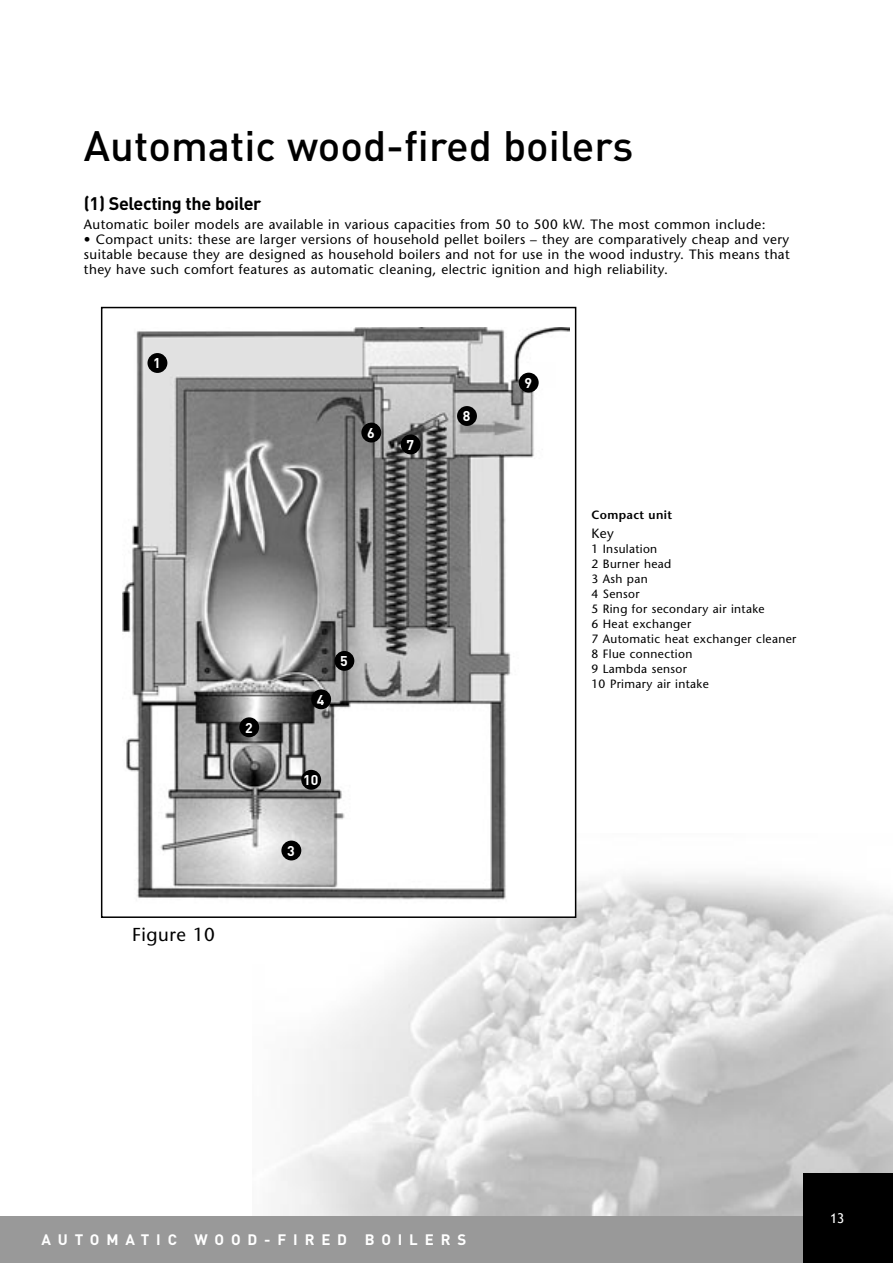
<style>
.page{position:relative;width:893px;height:1263px;background:#fff}
.page>*{position:absolute;margin:0;border:0;box-sizing:border-box;transform-origin:0 0}
.t1{font:500 42px "DIN";color:#000}
.t2{font:18.75px "Stone Sans";letter-spacing:.03em;color:#000}
.t3{font:700 18px "DIN";letter-spacing:-.02em;color:#000}
.t4{font:700 15px "DIN";letter-spacing:.455em;color:#fff}
.t5{font:700 14.1px "DIN";color:#fff}
.t6{font:13.5px/15px "Stone Sans";letter-spacing:.03em;color:#000;text-align:justify}
.t7{font:13.5px "Trebuchet MS";color:#fff}
.t8{font:12px/15px "Stone Sans";letter-spacing:.03em;color:#000}
.t9{font:600 12px "Stone Sans";letter-spacing:.03em;color:#000}
</style>
<div class="page">
<img style="left:280px;top:834px;width:612px;height:382px">
<div style="left:0;top:1216px;width:849px;height:47px;background:#999"></div>
<div style="left:803px;top:1174px;width:89px;height:89px;background:#000"></div>
<div style="left:102px;top:308px;width:473px;height:608px;background:#fff"></div>
<img style="left:123px;top:328px;width:446px;height:572px">
<div style="left:101px;top:307px;width:475px;height:611px;border:2px solid #000"></div>
<div style="left:147px;top:353px;width:20px;height:20px;background:#000;border-radius:50%"></div>
<div style="left:301px;top:770px;width:20px;height:20px;background:#000;border-radius:50%"></div>
<div style="left:239px;top:717px;width:20px;height:20px;background:#000;border-radius:50%"></div>
<div style="left:281px;top:841px;width:20px;height:19px;background:#000;border-radius:50%"></div>
<div style="left:311px;top:689px;width:20px;height:20px;background:#000;border-radius:50%"></div>
<div style="left:334px;top:651px;width:20px;height:20px;background:#000;border-radius:50%"></div>
<div style="left:361px;top:423px;width:20px;height:20px;background:#000;border-radius:50%"></div>
<div style="left:401px;top:435px;width:19px;height:19px;background:#000;border-radius:50%"></div>
<div style="left:457px;top:406px;width:20px;height:20px;background:#000;border-radius:50%"></div>
<div style="left:518px;top:373px;width:20px;height:20px;background:#000;border-radius:50%"></div>
<h1 class="t1" style="left:84px;top:131px;width:551px">Automatic wood-fired boilers</h1>
<h3 class="t3" style="left:84px;top:197px;width:179px">(1) Selecting the boiler</h3>
<p class="t6" style="left:84px;top:219px;width:683px">Automatic boiler models are available in various capacities from 50 to 500 kW. The most common include:</p>
<p class="t6" style="left:84px;top:234px;width:707px">• Compact units: these are larger versions of household pellet boilers – they are comparatively cheap and very suitable because they are designed as household boilers and not for use in the wood industry. This means that they have such comfort features as automatic cleaning, electric ignition and high reliability.</p>
<p class="t5" style="left:153px;top:358px;width:9px">1</p>
<p class="t5" style="left:367px;top:428px;width:9px">6</p>
<p class="t5" style="left:406px;top:440px;width:9px">7</p>
<p class="t5" style="left:463px;top:411px;width:9px">8</p>
<p class="t5" style="left:524px;top:378px;width:9px">9</p>
<p class="t5" style="left:245px;top:722px;width:9px">2</p>
<h2 class="t2" style="left:132px;top:927px;width:84px">Figure 10</h2>
<p class="t5" style="left:317px;top:695px;width:9px">4</p>
<p class="t5" style="left:340px;top:656px;width:9px">5</p>
<p class="t5" style="left:303px;top:775px;width:17px">10</p>
<p class="t5" style="left:287px;top:846px;width:9px">3</p>
<p class="t9" style="left:591px;top:510px;width:82px">Compact unit</p>
<p class="t6" style="left:591px;top:527px;width:24px">Key</p>
<p class="t8" style="left:591px;top:542px;width:206px">1 Insulation<br>2 Burner head<br>3 Ash pan<br>4 Sensor<br>5 Ring for secondary air intake<br>6 Heat exchanger<br>7 Automatic heat exchanger cleaner<br>8 Flue connection<br>9 Lambda sensor<br>10 Primary air intake</p>
<p class="t4" style="left:41px;top:1234px;width:426px">AUTOMATIC WOOD-FIRED BOILERS</p>
<p class="t7" style="left:830px;top:1211px;width:16px">13</p>
</div>
